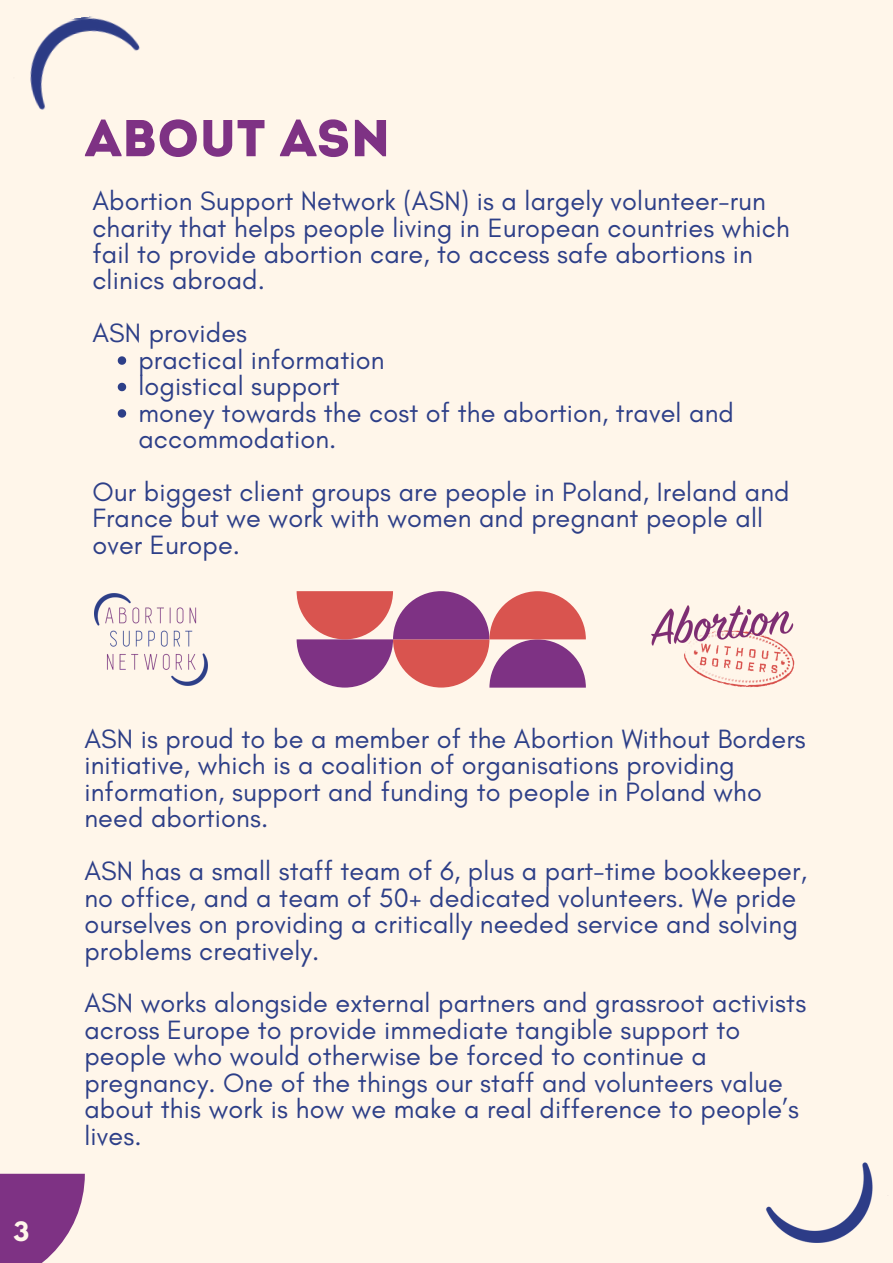
<style>
.page{position:relative;width:893px;height:1263px;background:#fff6ea}
.page>*{position:absolute;margin:0;border:0;box-sizing:border-box;transform-origin:0 0}
.t1{font:51.75px "Intro";color:#7e3284}
.t2{font:27px/26.4px "Glacial Indifference";letter-spacing:.005em;color:#2d3f88}
.t3{font:700 23.62px "League Spartan";color:#fff6ea}
</style>
<div class="page">
<img style="left:30px;top:16px;width:110px;height:94px">
<img style="left:766px;top:1162px;width:107px;height:81px">
<svg style="left:0;top:1174px;width:85px;height:89px"></svg>
<svg style="left:118px;top:356px;width:8px;height:9px"></svg>
<svg style="left:118px;top:383px;width:8px;height:8px"></svg>
<svg style="left:118px;top:409px;width:8px;height:9px"></svg>
<img style="left:651px;top:605px;width:144px;height:83px">
<img style="left:95px;top:594px;width:112px;height:91px">
<svg style="left:297px;top:591px;width:289px;height:97px"></svg>
<p class="t1" style="left:85px;top:117px;width:307px">About ASN</p>
<p class="t2" style="left:92px;top:187px;width:699px">Abortion Support Network (ASN) is a largely volunteer-run charity that helps people living in European countries which fail to provide abortion care, to access safe abortions in clinics abroad.</p>
<p class="t2" style="left:92px;top:320px;width:156px">ASN provides</p>
<p class="t2" style="left:138px;top:346px;width:248px">practical information</p>
<p class="t2" style="left:138px;top:372px;width:203px">logistical support</p>
<p class="t2" style="left:138px;top:399px;width:597px">money towards the cost of the abortion, travel and accommodation.</p>
<p class="t2" style="left:92px;top:478px;width:698px">Our biggest client groups are people in Poland, Ireland and<br>France but we work with women and pregnant people all over Europe.</p>
<p class="t3" style="left:13px;top:1219px;width:17px">3</p>
<p class="t2" style="left:84px;top:725px;width:723px">ASN is proud to be a member of the Abortion Without Borders initiative, which is a coalition of organisations providing information, support and funding to people in Poland who need abortions.</p>
<p class="t2" style="left:84px;top:857px;width:724px">ASN has a small staff team of 6, plus a part-time bookkeeper, no office, and a team of 50+ dedicated volunteers. We pride ourselves on providing a critically needed service and solving problems creatively.</p>
<p class="t2" style="left:84px;top:990px;width:723px">ASN works alongside external partners and grassroot activists across Europe to provide immediate tangible support to people who would otherwise be forced to continue a pregnancy. One of the things our staff and volunteers value about this work is how we make a real difference to people’s lives.</p>
</div>
